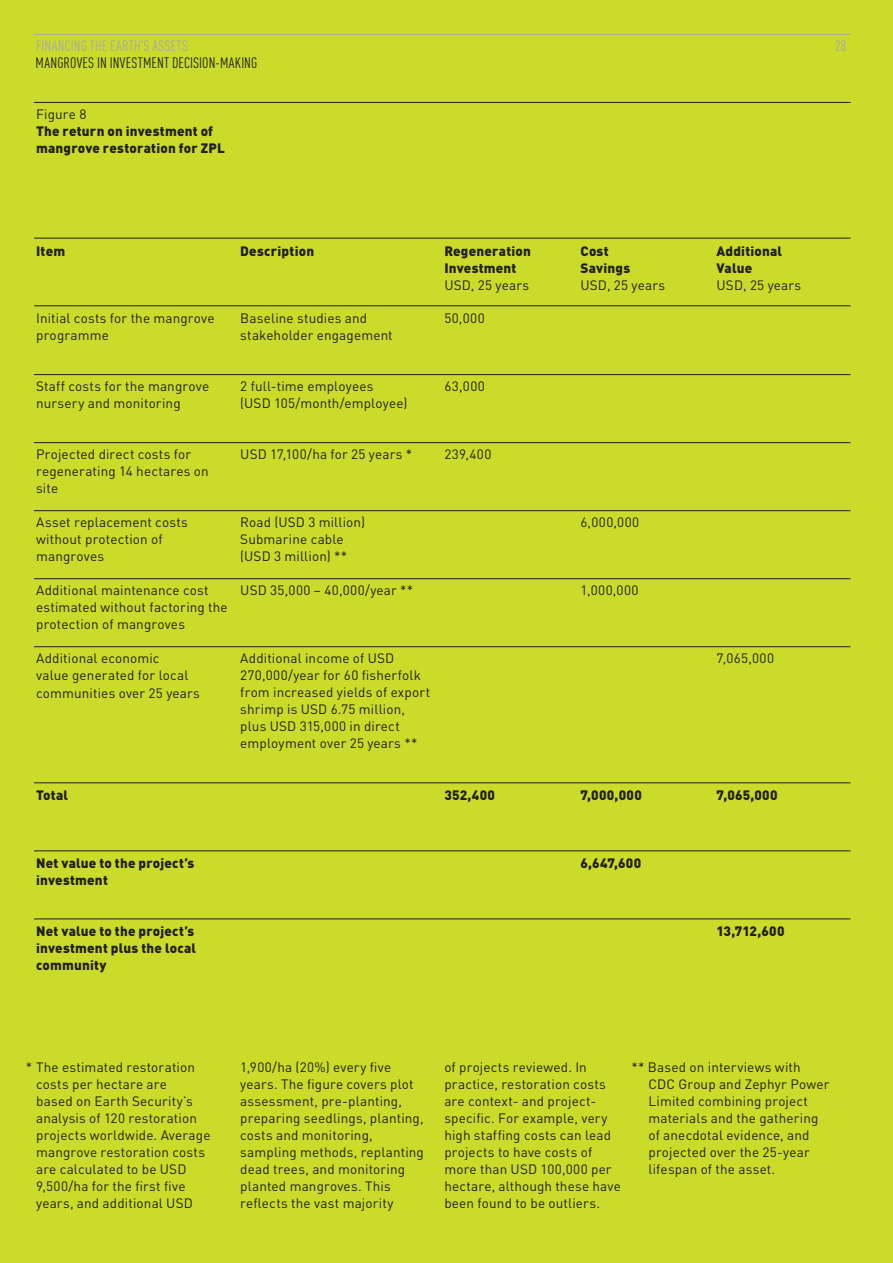
<style>
.page{position:relative;width:893px;height:1263px;background:#cadb2a}
.page>*{position:absolute;margin:0;border:0;box-sizing:border-box;transform-origin:0 0}
.t1{font:condensed 15px "DIN Pro";letter-spacing:.01em;color:#231f20}
.t2{font:condensed 15px "DIN Pro";letter-spacing:.015em;color:#a8a9ad}
.t3{font:13.5px/17px "DIN";letter-spacing:.01em;color:#231f20}
.t4{font:900 13.5px/17px "DIN";letter-spacing:.015em;color:#231f20}
</style>
<div class="page">
<hr style="left:34px;top:305px;width:816px;height:1px;background:#231f20">
<hr style="left:34px;top:238px;width:816px;height:1px;background:#231f20">
<hr style="left:34px;top:374px;width:816px;height:1px;background:#231f20">
<hr style="left:34px;top:442px;width:816px;height:1px;background:#231f20">
<hr style="left:34px;top:510px;width:816px;height:1px;background:#231f20">
<hr style="left:34px;top:578px;width:816px;height:1px;background:#231f20">
<hr style="left:34px;top:646px;width:816px;height:1px;background:#231f20">
<hr style="left:34px;top:782px;width:816px;height:1px;background:#231f20">
<hr style="left:34px;top:850px;width:816px;height:1px;background:#231f20">
<hr style="left:34px;top:918px;width:816px;height:1px;background:#231f20">
<hr style="left:34px;top:34px;width:816px;height:1px;background:#a8a9ad">
<hr style="left:34px;top:102px;width:816px;height:1px;background:#231f20">
<p class="t2" style="left:36px;top:40px;width:153px">FINANCING THE EARTH’S ASSETS</p>
<p class="t2" style="left:835px;top:40px;width:12px">28</p>
<p class="t1" style="left:36px;top:57px;width:223px">MANGROVES IN INVESTMENT DECISION-MAKING</p>
<p class="t3" style="left:36px;top:107px;width:52px">Figure 8</p>
<p class="t4" style="left:36px;top:123px;width:190px">The return on investment of mangrove restoration for ZPL</p>
<p class="t4" style="left:36px;top:243px;width:31px">Item</p>
<p class="t4" style="left:240px;top:243px;width:75px">Description</p>
<p class="t4" style="left:444px;top:243px;width:88px">Regeneration<br>Investment</p>
<p class="t3" style="left:444px;top:277px;width:86px">USD, 25 years</p>
<p class="t4" style="left:580px;top:243px;width:51px">Cost<br>Savings</p>
<p class="t3" style="left:580px;top:277px;width:86px">USD, 25 years</p>
<p class="t4" style="left:716px;top:243px;width:67px">Additional<br>Value</p>
<p class="t3" style="left:716px;top:277px;width:86px">USD, 25 years</p>
<p class="t3" style="left:36px;top:311px;width:180px">Initial costs for the mangrove programme</p>
<p class="t3" style="left:36px;top:379px;width:175px">Staff costs for the mangrove nursery and monitoring</p>
<p class="t3" style="left:36px;top:447px;width:174px">Projected direct costs for regenerating 14 hectares on site</p>
<p class="t3" style="left:36px;top:515px;width:153px">Asset replacement costs without protection of mangroves</p>
<p class="t3" style="left:36px;top:583px;width:193px">Additional maintenance cost estimated without factoring the protection of mangroves</p>
<p class="t3" style="left:36px;top:651px;width:165px">Additional economic<br>value generated for local communities over 25 years</p>
<p class="t3" style="left:240px;top:311px;width:154px">Baseline studies and stakeholder engagement</p>
<p class="t3" style="left:240px;top:379px;width:169px">2 full-time employees<br>(USD 105/month/employee)</p>
<p class="t3" style="left:240px;top:447px;width:174px">USD 17,100/ha for 25 years *</p>
<p class="t3" style="left:240px;top:515px;width:126px">Road (USD 3 million)<br>Submarine cable (USD 3 million) **</p>
<p class="t3" style="left:240px;top:583px;width:175px">USD 35,000 – 40,000/year **</p>
<p class="t3" style="left:240px;top:651px;width:192px">Additional income of USD<br>270,000/year for 60 fisherfolk from increased yields of export shrimp is USD 6.75 million, plus USD 315,000 in direct employment over 25 years **</p>
<p class="t3" style="left:444px;top:311px;width:42px">50,000</p>
<p class="t3" style="left:444px;top:379px;width:42px">63,000</p>
<p class="t3" style="left:444px;top:447px;width:49px">239,400</p>
<p class="t3" style="left:580px;top:515px;width:60px">6,000,000</p>
<p class="t3" style="left:580px;top:583px;width:60px">1,000,000</p>
<p class="t3" style="left:716px;top:651px;width:59px">7,065,000</p>
<p class="t4" style="left:36px;top:787px;width:34px">Total</p>
<p class="t4" style="left:444px;top:787px;width:52px">352,400</p>
<p class="t4" style="left:580px;top:787px;width:63px">7,000,000</p>
<p class="t4" style="left:716px;top:787px;width:63px">7,065,000</p>
<p class="t4" style="left:36px;top:855px;width:160px">Net value to the project’s investment</p>
<p class="t4" style="left:580px;top:855px;width:62px">6,647,600</p>
<p class="t4" style="left:36px;top:923px;width:162px">Net value to the project’s investment plus the local community</p>
<p class="t4" style="left:716px;top:923px;width:70px">13,712,600</p>
<p class="t3" style="left:36px;top:1059px;width:176px;text-indent:-10px">* The estimated restoration costs per hectare are<br>based on Earth Security’s analysis of 120 restoration projects worldwide. Average mangrove restoration costs are calculated to be USD<br>9,500/ha for the first five years, and additional USD</p>
<p class="t3" style="left:240px;top:1059px;width:185px">1,900/ha (20%) every five years. The figure covers plot assessment, pre-planting, preparing seedlings, planting, costs and monitoring, sampling methods, replanting dead trees, and monitoring planted mangroves. This reflects the vast majority</p>
<p class="t3" style="left:444px;top:1059px;width:178px">of projects reviewed. In practice, restoration costs are context- and project&shy;specific. For example, very high staffing costs can lead projects to have costs of more than USD 100,000 per hectare, although these have been found to be outliers.</p>
<p class="t3" style="left:648px;top:1059px;width:182px;text-indent:-17px">** Based on interviews with<br>CDC Group and Zephyr Power<br>Limited combining project materials and the gathering of anecdotal evidence, and projected over the 25-year lifespan of the asset.</p>
</div>
